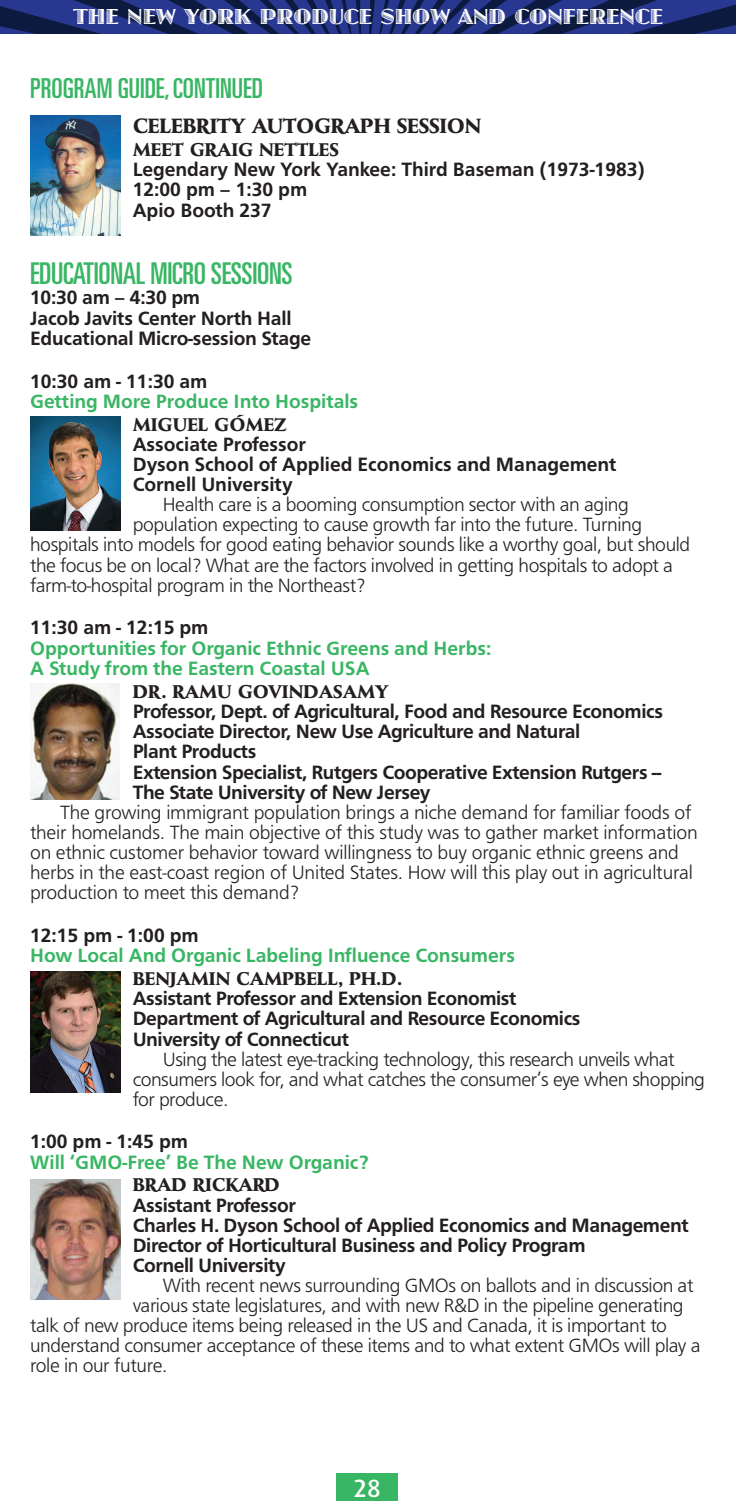
<style>
.page{position:relative;width:736px;height:1501px;background:#fff}
.page>*{position:absolute;margin:0;border:0;box-sizing:border-box;transform-origin:0 0}
.t1{font:ultra-condensed 30px "Univers";letter-spacing:-.01em;color:#39b664}
.t2{font:ultra-condensed 27.5px "Univers";color:#39b664}
.t3{font:500 25px "Dax";color:#fff}
.t4{font:22.5px "Jazz Let Plain";color:#fff}
.t5{font:700 22.5px "Monkton";letter-spacing:-.01em;color:#231f20}
.t6{font:300 20px/20px "Frutus T";letter-spacing:-.02em;color:#231f20}
.t7{font:500 20px/20.2px "Frutus T";letter-spacing:-.02em;color:#231f20}
.t8{font:500 20px/20.2px "Frutus T";color:#231f20}
.t9{font:500 20px/20.2px "Frutus T";color:#39b664}
.t10{font:700 20px "Monkton";color:#231f20}
</style>
<div class="page">
<div style="left:335px;top:1473px;width:62px;height:27px;background:#39b664"></div>
<img style="left:30px;top:416px;width:90px;height:115px">
<img style="left:30px;top:115px;width:90px;height:120px">
<img style="left:30px;top:683px;width:89px;height:116px">
<img style="left:30px;top:971px;width:90px;height:121px">
<img style="left:30px;top:1179px;width:90px;height:120px">
<svg style="left:0;top:0;width:736px;height:33px;background:#1d2c71"></svg>
<p class="t4" style="left:73px;top:3px;width:591px">THE NEW YORK PRODUCE SHOW AND CONFERENCE</p>
<h2 class="t2" style="left:30px;top:78px;width:234px">PROGRAM GUIDE,CONTINUED</h2>
<p class="t5" style="left:133px;top:114px;width:350px">CELEBRITY AUTOGRAPH SESSION</p>
<p class="t10" style="left:133px;top:139px;width:207px">MEET GRAIG NETTLES</p>
<p class="t8" style="left:133px;top:159px;width:513px">Legendary New York Yankee: Third Baseman (1973-1983)<br>12:00 pm – 1:30 pm<br>Apio Booth 237</p>
<h1 class="t1" style="left:30px;top:262px;width:264px">EDUCATIONAL MICRO SESSIONS</h1>
<p class="t7" style="left:30px;top:287px;width:282px">10:30 am – 4:30 pm<br>Jacob Javits Center North Hall<br>Educational Micro-session Stage</p>
<p class="t8" style="left:30px;top:370px;width:179px">10:30 am - 11:30 am</p>
<p class="t9" style="left:30px;top:391px;width:329px">Getting More Produce Into Hospitals</p>
<p class="t10" style="left:133px;top:414px;width:155px">MIGUEL GÓMEZ</p>
<p class="t8" style="left:133px;top:434px;width:485px">Associate Professor<br>Dyson School of Applied Economics and Management<br>Cornell University</p>
<p class="t6" style="left:163px;top:494px;width:467px">Health care is a booming consumption sector with an aging</p>
<p class="t6" style="left:133px;top:514px;width:511px">population expecting to cause growth far into the future. Turning</p>
<p class="t6" style="left:30px;top:534px;width:661px">hospitals into models for good eating behavior sounds like a worthy goal, but should</p>
<p class="t6" style="left:30px;top:554px;width:644px">the focus be on local? What are the factors involved in getting hospitals to adopt a</p>
<p class="t6" style="left:30px;top:574px;width:337px">farm-to-hospital program in the Northeast?</p>
<p class="t8" style="left:30px;top:617px;width:180px">11:30 am - 12:15 pm</p>
<p class="t9" style="left:30px;top:637px;width:462px">Opportunities for Organic Ethnic Greens and Herbs:<br>A Study from the Eastern Coastal USA</p>
<p class="t10" style="left:133px;top:681px;width:257px">DR. RAMU GOVINDASAMY</p>
<p class="t7" style="left:133px;top:700px;width:531px">Professor, Dept. of Agricultural, Food and Resource Economics Associate Director, New Use Agriculture and Natural<br>Plant Products<br>Extension Specialist, Rutgers Cooperative Extension Rutgers -- The State University of New Jersey</p>
<p class="t6" style="left:30px;top:802px;width:668px;text-indent:30px">The growing immigrant population brings a niche demand for familiar foods of their homelands. The main objective of this study was to gather market information on ethnic customer behavior toward willingness to buy organic ethnic greens and herbs in the east-coast region of United States. How will this play out in agricultural production to meet this demand?</p>
<p class="t7" style="left:30px;top:924px;width:170px">12:15 pm - 1:00 pm</p>
<p class="t9" style="left:30px;top:944px;width:486px">How Local And Organic Labeling Influence Consumers</p>
<p class="t10" style="left:133px;top:968px;width:271px">BENJAMIN CAMPBELL, PH.D.</p>
<p class="t7" style="left:133px;top:987px;width:449px">Assistant Professor and Extension Economist<br>Department of Agricultural and Resource Economics<br>University of Connecticut</p>
<p class="t6" style="left:133px;top:1048px;width:573px;text-indent:30px">Using the latest eye-tracking technology, this research unveils what consumers look for, and what catches the consumer’s eye when shopping for produce.</p>
<p class="t7" style="left:30px;top:1131px;width:159px">1:00 pm - 1:45 pm</p>
<p class="t9" style="left:30px;top:1151px;width:340px">Will ‘GMO-Free’ Be The New Organic?</p>
<p class="t10" style="left:133px;top:1174px;width:149px">BRAD RICKARD</p>
<p class="t7" style="left:133px;top:1194px;width:557px">Assistant Professor<br>Charles H. Dyson School of Applied Economics and Management Director of Horticultural Business and Policy Program<br>Cornell University</p>
<p class="t6" style="left:163px;top:1275px;width:532px">With recent news surrounding GMOs on ballots and in discussion at</p>
<p class="t6" style="left:133px;top:1295px;width:552px">various state legislatures, and with new R&amp;D in the pipeline generating</p>
<p class="t6" style="left:30px;top:1315px;width:637px">talk of new produce items being released in the US and Canada, it is important to</p>
<p class="t6" style="left:30px;top:1335px;width:671px">understand consumer acceptance of these items and to what extent GMOs will play a</p>
<p class="t6" style="left:30px;top:1355px;width:139px">role in our future.</p>
<p class="t3" style="left:353px;top:1477px;width:29px">28</p>
</div>
